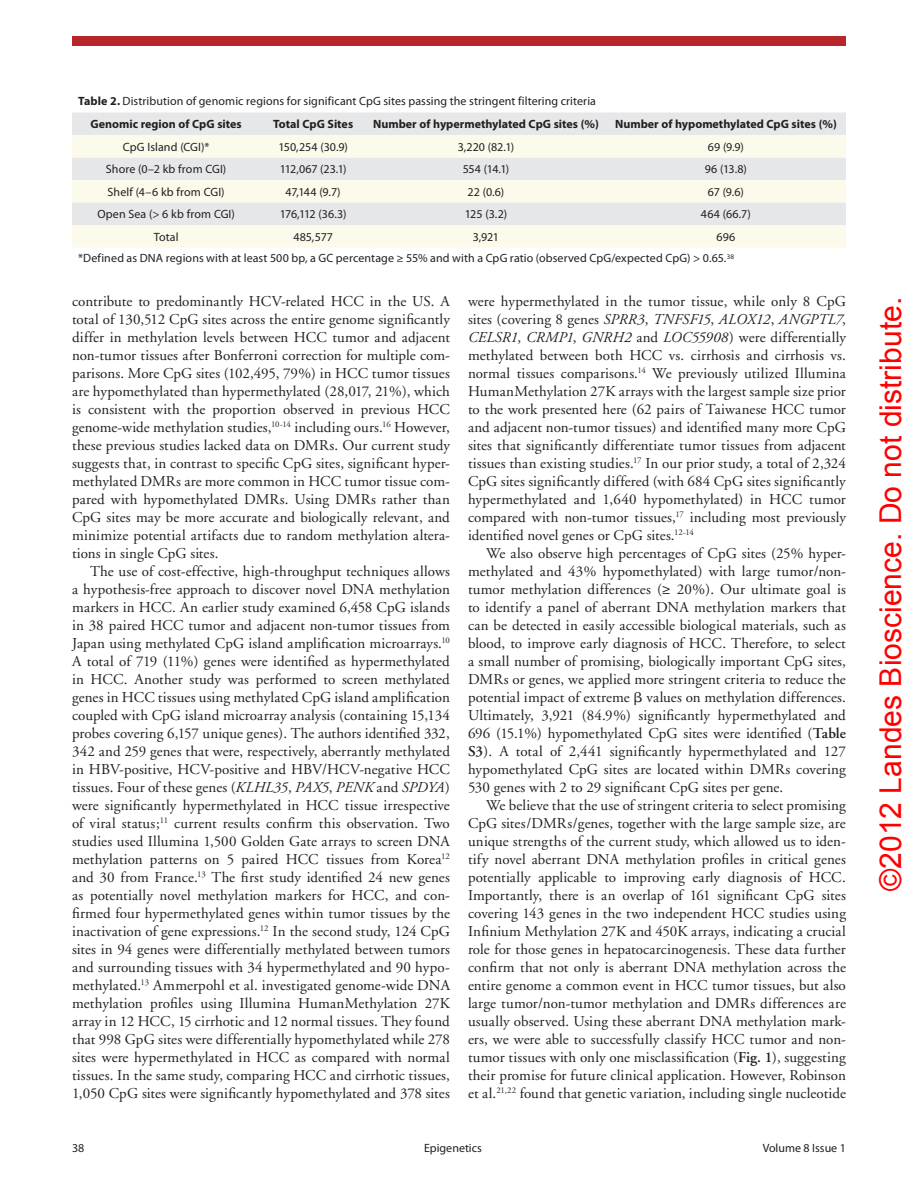
<style>
.page{position:relative;width:918px;height:1188px;background:#fff}
.page>*{position:absolute;margin:0;border:0;box-sizing:border-box;transform-origin:0 0}
.t1{font:30.15px "Arial";color:#f00}
.t2{font:15px/18px "Adobe Garamond";color:#231f20;text-align:justify}
.t3{font:12px/23.2px "Myriad Pro";letter-spacing:.005em;color:#231f20}
.t4{font:700 12px "Myriad Pro";color:#231f20}
.s1{font-weight:700}
.s2{font-style:italic}
.s3{font-family:"Myriad Pro"}
.s4{font-family:"Universal Std Greekw Math Pi"}
.s5{font-weight:600}
</style>
<div class="page">
<div style="left:72px;top:36px;width:774px;height:10px;background:#b7262b"></div>
<div style="left:72px;top:112px;width:774px;height:23px;background:#e6e7e9"></div>
<svg style="left:72px;top:135px;width:774px;height:112px;background:#f2f2ea"></svg>
<p class="t3" style="left:91px;top:89px;width:507px;text-indent:-13px"><span class="s1">Table 2.</span> Distribution of genomic regions for significant CpG sites passing the stringent filtering criteria<br><span class="s1">Genomic region of CpG sites</span></p>
<p class="t4" style="left:273px;top:116px;width:82px">Total CpG Sites</p>
<p class="t4" style="left:373px;top:116px;width:227px">Number of hypermethylated CpG sites (%)</p>
<p class="t4" style="left:615px;top:116px;width:223px">Number of hypomethylated CpG sites (%)</p>
<p class="t3" style="left:123px;top:135px;width:88px">CpG Island (CGI)*</p>
<p class="t3" style="left:278px;top:135px;width:71px">150,254 (30.9)</p>
<p class="t3" style="left:458px;top:135px;width:58px">3,220 (82.1)</p>
<p class="t3" style="left:708px;top:135px;width:37px">69 (9.9)</p>
<p class="t3" style="left:106px;top:157px;width:122px">Shore (0–2 kb from CGI)</p>
<p class="t3" style="left:280px;top:157px;width:68px">112,067 (23.1)</p>
<p class="t3" style="left:463px;top:157px;width:48px">554 (14.1)</p>
<p class="t3" style="left:705px;top:157px;width:44px">96 (13.8)</p>
<p class="t3" style="left:108px;top:180px;width:119px">Shelf (4–6 kb from CGI)</p>
<p class="t3" style="left:286px;top:180px;width:57px">47,144 (9.7)</p>
<p class="t3" style="left:468px;top:180px;width:38px">22 (0.6)</p>
<p class="t3" style="left:708px;top:180px;width:37px">67 (9.6)</p>
<p class="t3" style="left:97px;top:202px;width:139px">Open Sea (&gt; 6 kb from CGI)</p>
<p class="t3" style="left:280px;top:202px;width:68px">176,112 (36.3)</p>
<p class="t3" style="left:465px;top:202px;width:44px">125 (3.2)</p>
<p class="t3" style="left:701px;top:202px;width:51px">464 (66.7)</p>
<p class="t3" style="left:154px;top:225px;width:26px">Total</p>
<p class="t3" style="left:293px;top:225px;width:41px">485,577</p>
<p class="t3" style="left:473px;top:225px;width:28px">3,921</p>
<p class="t3" style="left:78px;top:226px;width:659px;line-height:21.8px;text-align:right">696<br>*Defined as DNA regions with at least 500 bp, a GC percentage ≥ 55% and with a CpG ratio (observed CpG/expected CpG) &gt; 0.65.<sup>38</sup></p>
<p class="t2" style="left:72px;top:293px;width:380px">contribute to predominantly HCV-related HCC in the US. A total of 130,512 CpG sites across the entire genome significantly differ in methylation levels between HCC tumor and adjacent non-tumor tissues after Bonferroni correction for multiple com&shy;parisons. More CpG sites (102,495, 79%) in HCC tumor tissues are hypomethylated than hypermethylated (28,017, 21%), which is consistent with the proportion observed in previous HCC genome-wide methylation studies,<sup>10-14</sup> including ours.<sup>16</sup> However, these previous studies lacked data on DMRs. Our current study suggests that, in contrast to specific CpG sites, significant hyper&shy;methylated DMRs are more common in HCC tumor tissue com&shy;pared with hypomethylated DMRs. Using DMRs rather than CpG sites may be more accurate and biologically relevant, and minimize potential artifacts due to random methylation altera&shy;tions in single CpG sites.</p>
<p class="t2" style="left:72px;top:563px;width:380px;text-indent:18px">The use of cost-effective, high-throughput techniques allows a hypothesis-free approach to discover novel DNA methylation markers in HCC. An earlier study examined 6,458 CpG islands in 38 paired HCC tumor and adjacent non-tumor tissues from Japan using methylated CpG island amplification microarrays.<sup>10<br></sup>A total of 719 (11%) genes were identified as hypermethylated in HCC. Another study was performed to screen methylated genes in HCC tissues using methylated CpG island amplification coupled with CpG island microarray analysis (containing 15,134 probes covering 6,157 unique genes). The authors identified 332, 342 and 259 genes that were, respectively, aberrantly methylated in HBV-positive, HCV-positive and HBV/HCV-negative HCC tissues. Four of these genes (<span class="s2">KLHL35</span>, <span class="s2">PAX5</span>, <span class="s2">PENK</span> and <span class="s2">SPDYA</span>) were significantly hypermethylated in HCC tissue irrespective of viral status;<sup>11</sup> current results confirm this observation. Two studies used Illumina 1,500 Golden Gate arrays to screen DNA methylation patterns on 5 paired HCC tissues from Korea<sup>12 </sup>and 30 from France.<sup>13</sup> The first study identified 24 new genes as potentially novel methylation markers for HCC, and con&shy;firmed four hypermethylated genes within tumor tissues by the inactivation of gene expressions.<sup>12</sup> In the second study, 124 CpG sites in 94 genes were differentially methylated between tumors and surrounding tissues with 34 hypermethylated and 90 hypo&shy;methylated.<sup>13</sup> Ammerpohl et al. investigated genome-wide DNA methylation profiles using Illumina HumanMethylation 27K array in 12 HCC, 15 cirrhotic and 12 normal tissues. They found that 998 GpG sites were differentially hypomethylated while 278 sites were hypermethylated in HCC as compared with normal tissues. In the same study, comparing HCC and cirrhotic tissues, 1,050 CpG sites were significantly hypomethylated and 378 sites</p>
<p class="t2" style="left:468px;top:293px;width:379px">were hypermethylated in the tumor tissue, while only 8 CpG sites (covering 8 genes <span class="s2">SPRR3</span>, <span class="s2">TNFSF15</span>, <span class="s2">ALOX12</span>, <span class="s2">ANGPTL7</span>, <span class="s2">CELSR1</span>, <span class="s2">CRMP1</span>, <span class="s2">GNRH2</span> and <span class="s2">LOC55908</span>) were differentially methylated between both HCC vs. cirrhosis and cirrhosis vs. normal tissues comparisons.<sup>14</sup> We previously utilized Illumina HumanMethylation 27K arrays with the largest sample size prior to the work presented here (62 pairs of Taiwanese HCC tumor and adjacent non-tumor tissues) and identified many more CpG sites that significantly differentiate tumor tissues from adjacent tissues than existing studies.<sup>17</sup> In our prior study, a total of 2,324<br>CpG sites significantly differed (with 684 CpG sites significantly hypermethylated and 1,640 hypomethylated) in HCC tumor compared with non-tumor tissues,<sup>17</sup> including most previously identified novel genes or CpG sites.<sup>12-14</sup></p>
<p class="t2" style="left:468px;top:545px;width:379px;text-indent:18px">We also observe high percentages of CpG sites (25% hyper&shy;methylated and 43% hypomethylated) with large tumor/non&shy;tumor methylation differences (<span class="s3">≥</span> 20%). Our ultimate goal is to identify a panel of aberrant DNA methylation markers that can be detected in easily accessible biological materials, such as blood, to improve early diagnosis of HCC. Therefore, to select a small number of promising, biologically important CpG sites, DMRs or genes, we applied more stringent criteria to reduce the potential impact of extreme <span class="s4">β</span> values on methylation differences.<br>Ultimately, 3,921 (84.9%) significantly hypermethylated and 696 (15.1%) hypomethylated CpG sites were identified (<span class="s5">Table S3</span>). A total of 2,441 significantly hypermethylated and 127 hypomethylated CpG sites are located within DMRs covering 530 genes with 2 to 29 significant CpG sites per gene.</p>
<p class="t2" style="left:468px;top:797px;width:380px;text-indent:18px">We believe that the use of stringent criteria to select promising CpG sites/DMRs/genes, together with the large sample size, are unique strengths of the current study, which allowed us to iden&shy;tify novel aberrant DNA methylation profiles in critical genes potentially applicable to improving early diagnosis of HCC.<br>Importantly, there is an overlap of 161 significant CpG sites covering 143 genes in the two independent HCC studies using Infinium Methylation 27K and 450K arrays, indicating a crucial role for those genes in hepatocarcinogenesis. These data further confirm that not only is aberrant DNA methylation across the entire genome a common event in HCC tumor tissues, but also large tumor/non-tumor methylation and DMRs differences are usually observed. Using these aberrant DNA methylation mark&shy;ers, we were able to successfully classify HCC tumor and non&shy;tumor tissues with only one misclassification (<span class="s5">Fig. 1</span>), suggesting their promise for future clinical application. However, Robinson et al.<sup>21,22</sup> found that genetic variation, including single nucleotide</p>
<p class="t3" style="left:72px;top:1136px;width:14px">38</p>
<p class="t3" style="left:424px;top:1136px;width:59px">Epigenetics</p>
<p class="t3" style="left:763px;top:1136px;width:85px">Volume 8 Issue 1</p>
<h1 class="t1" style="left:871px;top:891px;width:595px;rotate:-90deg">©2012 Landes Bioscience. Do not distribute.</h1>
</div>
